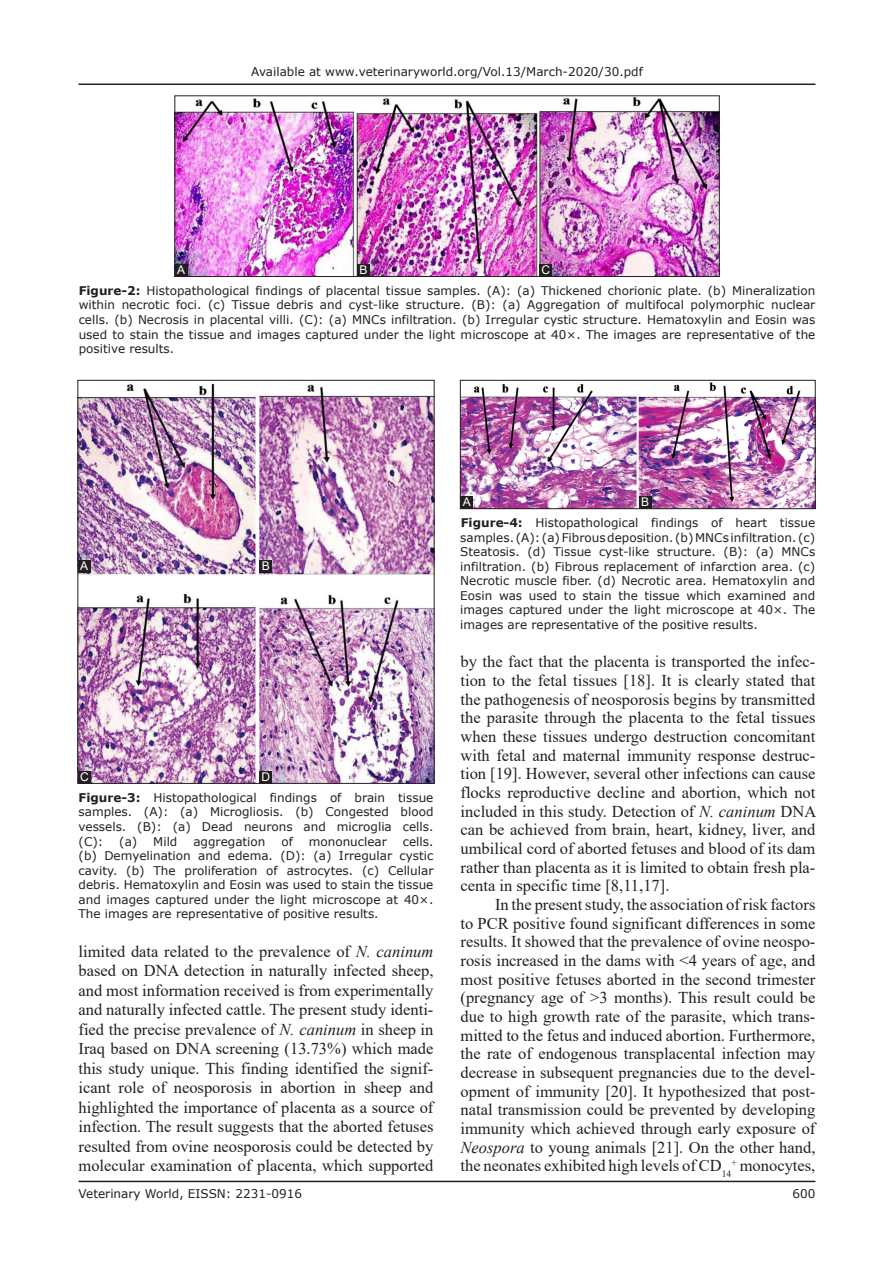
<style>
.page{position:relative;width:894px;height:1263px;background:#fff}
.page>*{position:absolute;margin:0;border:0;box-sizing:border-box;transform-origin:0 0}
.TX{font:16.5px/18.6px "Times New Roman";color:#231f20;text-align:justify}
.FGC{font:12px/14.5px "Verdana";color:#231f20;text-align:justify}
.LABEL{font:12px "Arial";color:#fff}
.s1{font-weight:700}
.s2{font-style:italic}
</style>
<div class="page">
<hr style="left:78px;top:1180px;width:737px;height:2px;background:#231f20">
<hr style="left:78px;top:83px;width:737px;height:2px;background:#231f20">
<img style="left:176px;top:98px;width:541px;height:177px">
<div style="left:174px;top:96px;width:545px;height:181px;border:1px solid #231f20"></div>
<div style="left:174px;top:264px;width:13px;height:13px;background:#231f20"></div>
<div style="left:357px;top:264px;width:13px;height:13px;background:#231f20"></div>
<div style="left:539px;top:264px;width:13px;height:13px;background:#231f20"></div>
<img style="left:80px;top:383px;width:352px;height:398px">
<div style="left:78px;top:560px;width:12px;height:13px;background:#231f20"></div>
<div style="left:259px;top:560px;width:13px;height:13px;background:#231f20"></div>
<div style="left:78px;top:771px;width:13px;height:12px;background:#231f20"></div>
<div style="left:259px;top:771px;width:13px;height:12px;background:#231f20"></div>
<img style="left:462px;top:382px;width:351px;height:125px">
<div style="left:460px;top:380px;width:355px;height:129px;border:1px solid #231f20"></div>
<div style="left:460px;top:496px;width:13px;height:13px;background:#231f20"></div>
<div style="left:638px;top:496px;width:13px;height:13px;background:#231f20"></div>
<p class="FGC" style="left:251px;top:64px;width:393px">Available at www.veterinaryworld.org/Vol.13/March-2020/30.pdf</p>
<p class="LABEL" style="left:177px;top:261px;width:10px">A</p>
<p class="LABEL" style="left:359px;top:261px;width:10px">B</p>
<p class="LABEL" style="left:541px;top:261px;width:10px">C</p>
<p class="FGC" style="left:79px;top:283px;width:738px"><span class="s1">Figure-2:</span> Histopathological findings of placental tissue samples. (A): (a) Thickened chorionic plate. (b) Mineralization within necrotic foci. (c) Tissue debris and cyst-like structure. (B): (a) Aggregation of multifocal polymorphic nuclear cells. (b) Necrosis in placental villi. (C): (a) MNCs infiltration. (b) Irregular cystic structure. Hematoxylin and Eosin was used to stain the tissue and images captured under the light microscope at 40×. The images are representative of the positive results.</p>
<p class="LABEL" style="left:80px;top:557px;width:10px">A</p>
<p class="LABEL" style="left:261px;top:557px;width:10px">B</p>
<p class="LABEL" style="left:80px;top:768px;width:10px">C</p>
<p class="LABEL" style="left:261px;top:768px;width:10px">D</p>
<p class="FGC" style="left:78px;top:790px;width:356px"><span class="s1">Figure-3:</span> Histopathological findings of brain tissue samples. (A): (a) Microgliosis. (b) Congested blood vessels. (B): (a) Dead neurons and microglia cells. (C):</p>
<p class="FGC" style="left:119px;top:834px;width:60px">(a) Mild</p>
<p class="FGC" style="left:193px;top:834px;width:74px">aggregation</p>
<p class="FGC" style="left:281px;top:834px;width:13px">of</p>
<p class="FGC" style="left:309px;top:834px;width:80px">mononuclear</p>
<p class="FGC" style="left:78px;top:834px;width:356px;text-indent:324px">cells. (b) Demyelination and edema. (D): (a) Irregular cystic cavity. (b) The proliferation of astrocytes. (c) Cellular debris. Hematoxylin and Eosin was used to stain the tissue and images captured under the light microscope at 40×.<br>The images are representative of positive results.</p>
<p class="TX" style="left:78px;top:941px;width:356px;line-height:19.5px">limited data related to the prevalence of <span class="s2">N. caninum </span>based on DNA detection in naturally infected sheep, and most information received is from experimentally and naturally infected cattle. The present study identi&shy;fied the precise prevalence of <span class="s2">N. caninum</span> in sheep in Iraq based on DNA screening (13.73%) which made this study unique. This finding identified the signif&shy;icant role of neosporosis in abortion in sheep and highlighted the importance of placenta as a source of infection. The result suggests that the aborted fetuses resulted from ovine neosporosis could be detected by molecular examination of placenta, which supported</p>
<p class="LABEL" style="left:462px;top:493px;width:10px">A</p>
<p class="LABEL" style="left:641px;top:493px;width:10px">B</p>
<p class="FGC" style="left:460px;top:515px;width:356px"><span class="s1">Figure-4:</span> Histopathological findings of heart tissue samples. (A): (a) Fibrous deposition. (b) MNCs infiltration. (c)<br>Steatosis. (d) Tissue cyst-like structure. (B): (a) MNCs infiltration. (b) Fibrous replacement of infarction area. (c)<br>Necrotic muscle fiber. (d) Necrotic area. Hematoxylin and Eosin was used to stain the tissue which examined and images captured under the light microscope at 40×. The images are representative of the positive results.</p>
<p class="TX" style="left:460px;top:652px;width:357px">by the fact that the placenta is transported the infec&shy;tion to the fetal tissues [18]. It is clearly stated that the pathogenesis of neosporosis begins by transmitted the parasite through the placenta to the fetal tissues when these tissues undergo destruction concomitant with fetal and maternal immunity response destruc&shy;tion [19]. However, several other infections can cause flocks reproductive decline and abortion, which not included in this study. Detection of <span class="s2">N. caninum</span> DNA can be achieved from brain, heart, kidney, liver, and umbilical cord of aborted fetuses and blood of its dam rather than placenta as it is limited to obtain fresh pla&shy;centa in specific time [8,11,17].</p>
<p class="TX" style="left:460px;top:894px;width:356px;text-indent:34px">In the present study, the association of risk factors to PCR positive found significant differences in some results. It showed that the prevalence of ovine neospo&shy;rosis increased in the dams with &lt;4 years of age, and most positive fetuses aborted in the second trimester (pregnancy age of &gt;3 months). This result could be due to high growth rate of the parasite, which trans&shy;mitted to the fetus and induced abortion. Furthermore, the rate of endogenous transplacental infection may decrease in subsequent pregnancies due to the devel&shy;opment of immunity [20]. It hypothesized that post&shy;natal transmission could be prevented by developing immunity which achieved through early exposure of <span class="s2">Neospora</span> to young animals [21]. On the other hand, the neonates exhibited high levels of CD<sub>14</sub><sup>+</sup> monocytes,</p>
<p class="FGC" style="left:78px;top:1186px;width:225px">Veterinary World, EISSN: 2231-0916</p>
<p class="FGC" style="left:792px;top:1186px;width:24px">600</p>
</div>
